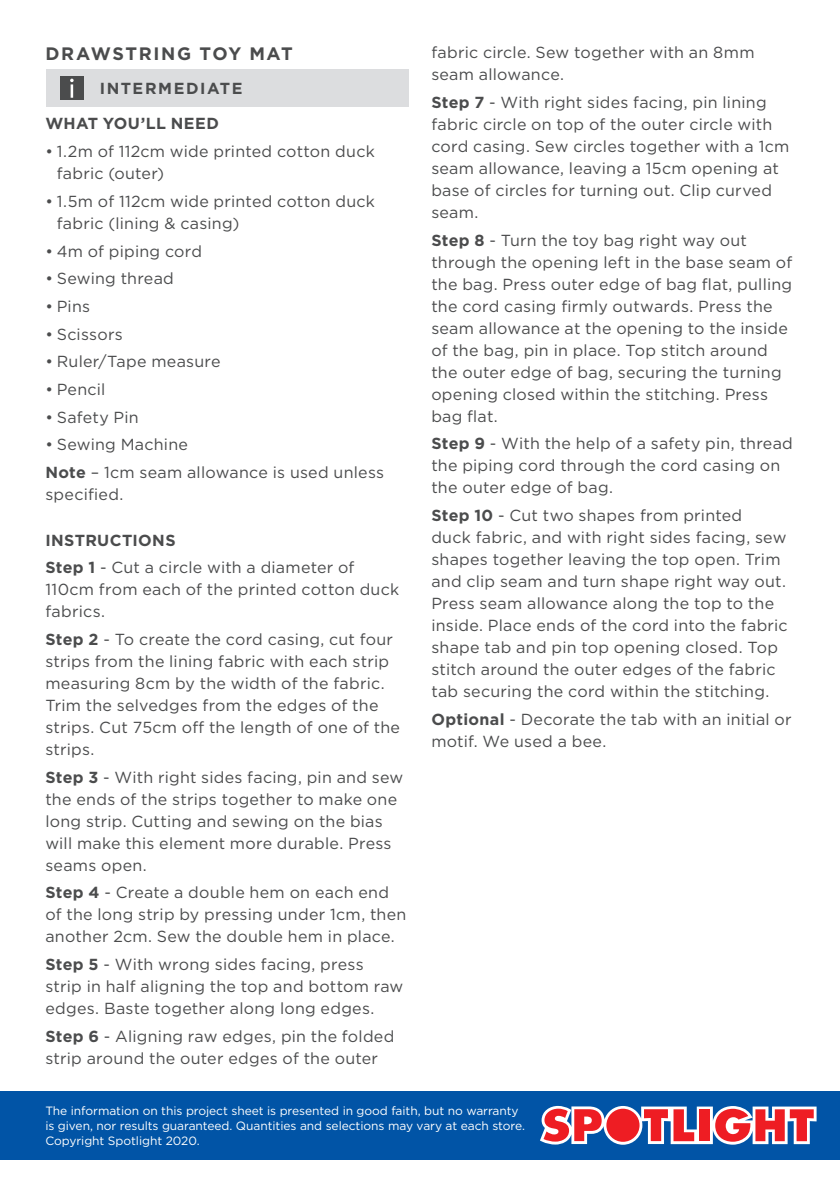
<style>
.page{position:relative;width:840px;height:1191px;background:#fff}
.page>*{position:absolute;margin:0;border:0;box-sizing:border-box;transform-origin:0 0}
.COPY{font:700 18px "Gotham";letter-spacing:.09em;color:#4b4c4d}
.COPY-2{font:16px/22px "Gotham";letter-spacing:.015em;color:#4b4c4d}
.COPY-3{font:700 16px "Gotham";letter-spacing:.025em;color:#4b4c4d}
.COPY-4{font:700 16px "Gotham";letter-spacing:.095em;color:#4b4c4d}
.t1{font:12px/15px "Gotham";letter-spacing:-.005em;color:#fff}
.s1{font-weight:700}
</style>
<div class="page">
<div style="left:46px;top:69px;width:362px;height:38px;background:#dcdddf"></div>
<div style="left:60px;top:76px;width:24px;height:24px;background:#4b4c4d"></div>
<svg style="left:70px;top:79px;width:4px;height:19px"></svg>
<div style="left:0;top:1090px;width:839px;height:69px;background:#0154a6"></div>
<svg style="left:540px;top:1106px;width:276px;height:38px;background:#c77183"></svg>
<p class="COPY" style="left:45px;top:41px;width:249px">DRAWSTRING TOY MAT</p>
<p class="COPY-4" style="left:100px;top:78px;width:144px">INTERMEDIATE</p>
<p class="COPY-3" style="left:45px;top:113px;width:175px">WHAT YOU’LL NEED</p>
<p class="COPY-2" style="left:57px;top:140px;width:319px;text-indent:-11px">• 1.2m of 112cm wide printed cotton duck fabric (outer)</p>
<p class="COPY-2" style="left:57px;top:190px;width:319px;text-indent:-11px">• 1.5m of 112cm wide printed cotton duck fabric (lining &amp; casing)</p>
<p class="COPY-2" style="left:45px;top:239px;width:158px">• 4m of piping cord</p>
<p class="COPY-2" style="left:45px;top:267px;width:130px">• Sewing thread</p>
<p class="COPY-2" style="left:45px;top:295px;width:46px">• Pins</p>
<p class="COPY-2" style="left:45px;top:322px;width:79px">• Scissors</p>
<p class="COPY-2" style="left:45px;top:350px;width:176px">• Ruler/Tape measure</p>
<p class="COPY-2" style="left:45px;top:378px;width:62px">• Pencil</p>
<p class="COPY-2" style="left:45px;top:405px;width:95px">• Safety Pin</p>
<p class="COPY-2" style="left:45px;top:433px;width:144px">• Sewing Machine</p>
<p class="COPY-2" style="left:45px;top:461px;width:340px"><span class="s1">Note</span> – 1cm seam allowance is used unless specified.</p>
<p class="COPY-3" style="left:45px;top:529px;width:132px">INSTRUCTIONS</p>
<p class="COPY-2" style="left:45px;top:556px;width:355px"><span class="s1">Step 1</span> - Cut a circle with a diameter of<br>110cm from each of the printed cotton duck fabrics.</p>
<p class="COPY-2" style="left:45px;top:628px;width:356px"><span class="s1">Step 2</span> - To create the cord casing, cut four strips from the lining fabric with each strip measuring 8cm by the width of the fabric.<br>Trim the selvedges from the edges of the strips. Cut 75cm off the length of one of the strips.</p>
<p class="COPY-2" style="left:45px;top:765px;width:359px"><span class="s1">Step 3</span> - With right sides facing, pin and sew the ends of the strips together to make one long strip. Cutting and sewing on the bias will make this element more durable. Press seams open.</p>
<p class="COPY-2" style="left:45px;top:881px;width:362px"><span class="s1">Step 4</span> - Create a double hem on each end of the long strip by pressing under 1cm, then another 2cm. Sew the double hem in place.</p>
<p class="COPY-2" style="left:45px;top:953px;width:359px"><span class="s1">Step 5</span> - With wrong sides facing, press strip in half aligning the top and bottom raw edges. Baste together along long edges.</p>
<p class="COPY-2" style="left:45px;top:1024px;width:350px"><span class="s1">Step 6</span> - Aligning raw edges, pin the folded strip around the outer edges of the outer</p>
<p class="COPY-2" style="left:431px;top:41px;width:324px">fabric circle. Sew together with an 8mm seam allowance.</p>
<p class="COPY-2" style="left:431px;top:91px;width:359px"><span class="s1">Step 7</span> - With right sides facing, pin lining fabric circle on top of the outer circle with cord casing. Sew circles together with a 1cm seam allowance, leaving a 15cm opening at base of circles for turning out. Clip curved seam.</p>
<p class="COPY-2" style="left:431px;top:228px;width:362px"><span class="s1">Step 8</span> - Turn the toy bag right way out through the opening left in the base seam of the bag. Press outer edge of bag flat, pulling the cord casing firmly outwards. Press the seam allowance at the opening to the inside of the bag, pin in place. Top stitch around the outer edge of bag, securing the turning opening closed within the stitching. Press bag flat.</p>
<p class="COPY-2" style="left:431px;top:432px;width:363px"><span class="s1">Step 9</span> - With the help of a safety pin, thread the piping cord through the cord casing on the outer edge of bag.</p>
<p class="COPY-2" style="left:431px;top:504px;width:358px"><span class="s1">Step 10</span> - Cut two shapes from printed<br>duck fabric, and with right sides facing, sew shapes together leaving the top open. Trim and clip seam and turn shape right way out.<br>Press seam allowance along the top to the inside. Place ends of the cord into the fabric shape tab and pin top opening closed. Top stitch around the outer edges of the fabric tab securing the cord within the stitching.</p>
<p class="COPY-2" style="left:431px;top:708px;width:362px"><span class="s1">Optional</span> - Decorate the tab with an initial or motif. We used a bee.</p>
<p class="t1" style="left:45px;top:1103px;width:481px">The information on this project sheet is presented in good faith, but no warranty is given, nor results guaranteed. Quantities and selections may vary at each store.<br>Copyright Spotlight 2020.</p>
</div>
